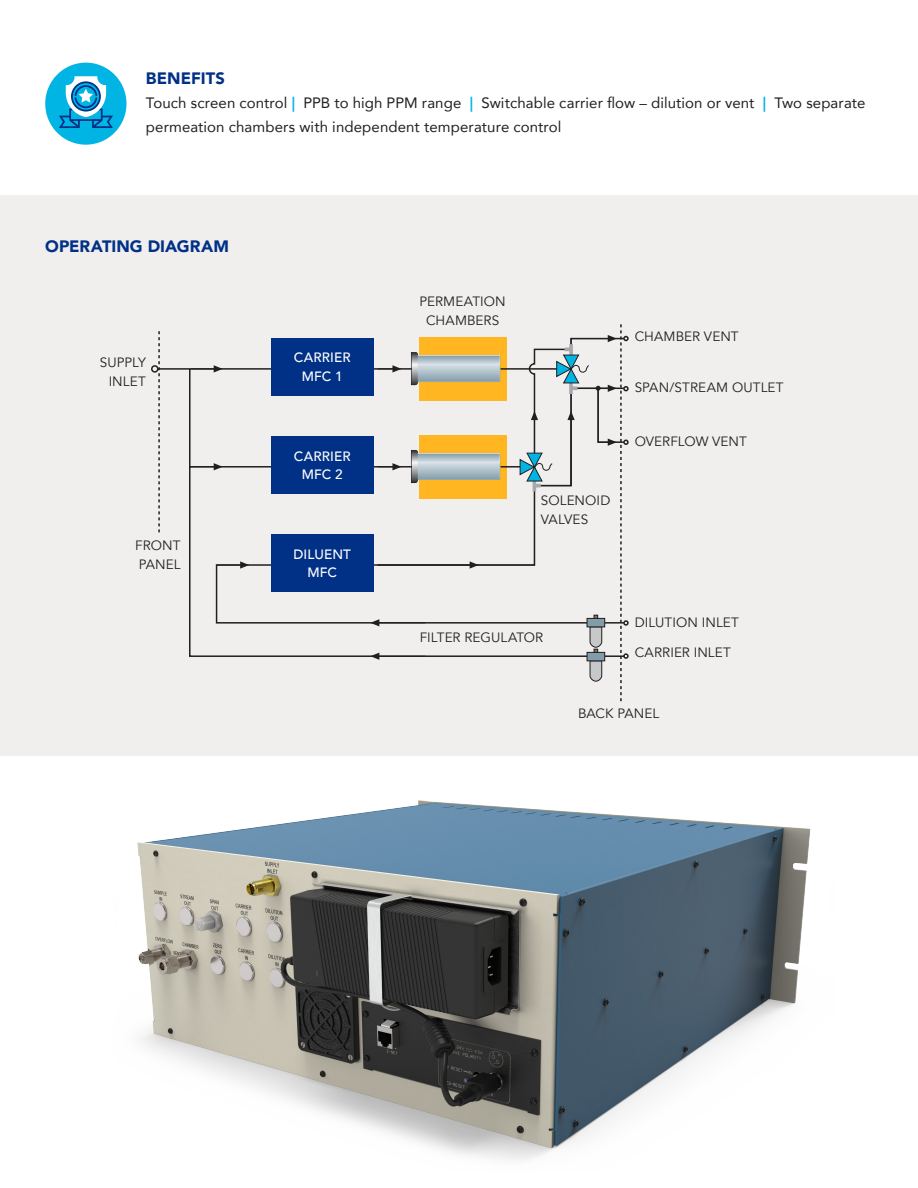
<style>
.page{position:relative;width:918px;height:1188px;background:#fff}
.page>*{position:absolute;margin:0;border:0;box-sizing:border-box;transform-origin:0 0}
.t1{font:900 16.5px "Avenir";letter-spacing:.005em;color:#003186}
.t2{font:15px/24px "Avenir";letter-spacing:.005em;color:#231f20}
.t3{font:13.5px/18.6px "Avenir";letter-spacing:.005em;color:#231f20;text-align:center}
.t4{font:500 13.5px "Avenir";letter-spacing:.01em;color:#fff}
.s1{font-weight:800;color:#00b4e3}
</style>
<div class="page">
<div style="left:0;top:195px;width:918px;height:560px;background:#f1eeee"></div>
<div style="left:45px;top:63px;width:81px;height:82px;background:#00b4e3;border-radius:50%"></div>
<svg style="left:59px;top:76px;width:54px;height:52px"></svg>
<img style="left:137px;top:800px;width:674px;height:361px">
<svg style="left:189px;top:367px;width:181px;height:290px"></svg>
<div style="left:272px;top:535px;width:102px;height:57px;background:#003186"></div>
<div style="left:272px;top:437px;width:102px;height:57px;background:#003186"></div>
<div style="left:272px;top:339px;width:102px;height:57px;background:#003186"></div>
<svg style="left:370px;top:324px;width:259px;height:377px"></svg>
<hr style="left:158px;top:368px;width:31px;height:2px;background:#231f20">
<div style="left:151px;top:365px;width:8px;height:8px;border:2px solid #231f20;border-radius:50%"></div>
<svg style="left:158px;top:331px;width:2px;height:201px"></svg>
<p class="t1" style="left:146px;top:64px;width:80px">BENEFITS</p>
<p class="t2" style="left:146px;top:90px;width:721px">Touch screen control <span class="s1">|</span> PPB to high PPM range <span class="s1">|</span> Switchable carrier flow – dilution or vent <span class="s1">|</span> Two separate permeation chambers with independent temperature control</p>
<p class="t1" style="left:45px;top:232px;width:185px">OPERATING DIAGRAM</p>
<p class="t3" style="left:100px;top:353px;width:47px;text-align:right">SUPPLY<br>INLET</p>
<p class="t3" style="left:135px;top:537px;width:47px">FRONT</p>
<p class="t3" style="left:139px;top:555px;width:43px">PANEL</p>
<p class="t4" style="left:294px;top:346px;width:58px">CARRIER</p>
<p class="t4" style="left:302px;top:364px;width:42px">MFC 1</p>
<p class="t4" style="left:294px;top:444px;width:58px">CARRIER</p>
<p class="t4" style="left:302px;top:463px;width:42px">MFC 2</p>
<p class="t4" style="left:293px;top:542px;width:59px">DILUENT</p>
<p class="t4" style="left:307px;top:561px;width:31px">MFC</p>
<p class="t3" style="left:420px;top:292px;width:88px">PERMEATION<br>CHAMBERS</p>
<p class="t3" style="left:541px;top:492px;width:71px">SOLENOID</p>
<p class="t3" style="left:541px;top:510px;width:49px">VALVES</p>
<p class="t3" style="left:635px;top:327px;width:105px">CHAMBER VENT</p>
<p class="t3" style="left:635px;top:378px;width:150px">SPAN/STREAM OUTLET</p>
<p class="t3" style="left:635px;top:433px;width:114px">OVERFLOW VENT</p>
<p class="t3" style="left:420px;top:628px;width:125px">FILTER REGULATOR</p>
<p class="t3" style="left:635px;top:613px;width:106px">DILUTION INLET</p>
<p class="t3" style="left:635px;top:643px;width:98px">CARRIER INLET</p>
<p class="t3" style="left:578px;top:704px;width:83px">BACK PANEL</p>
</div>
